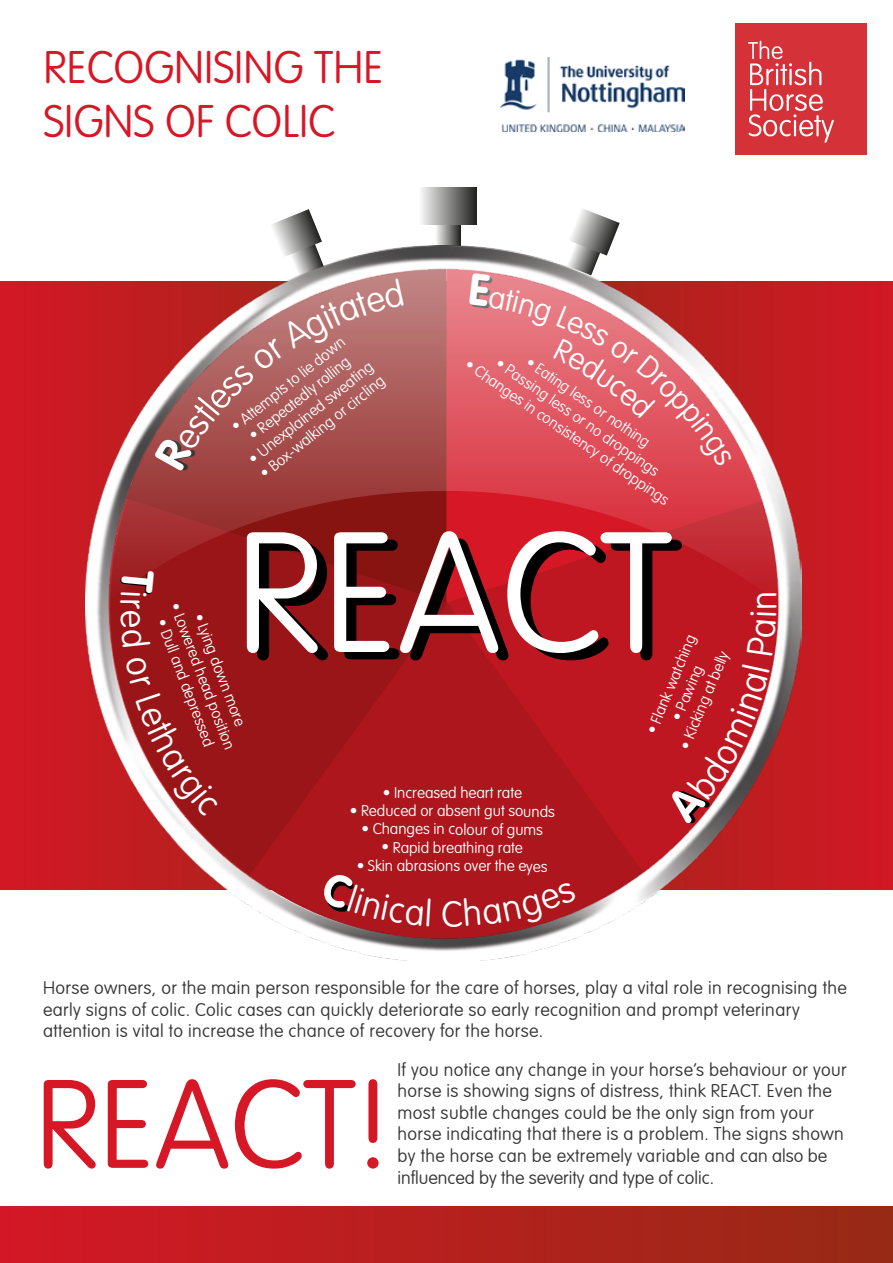
<style>
.page{position:relative;width:893px;height:1263px;background:#fff}
.page>*{position:absolute;margin:0;border:0;box-sizing:border-box;transform-origin:0 0}
.t1{font:100 168.15px "VAG Rounded Std";color:#fff}
.t2{font:100 123.45px "VAG Rounded LT";color:#d61726}
.t3{font:100 45px/54px "VAG Rounded Std";color:#d61726}
.t4{font:100 36px "VAG Rounded Std";color:#fff}
.t5{font:100 18px/21.6px "VAG Rounded LT";letter-spacing:.02em;color:#333}
.t6{font:100 15.3px "VAG Rounded Std";letter-spacing:-.005em;color:#fff}
</style>
<div class="page">
<div style="left:0;top:1206px;width:893px;height:57px;background:linear-gradient(to right,#d41726,#972a15)"></div>
<div style="left:0;top:281px;width:893px;height:608px;background:#cd1a24"></div>
<div style="left:735px;top:23px;width:132px;height:132px;background:#d43238"></div>
<svg style="left:748px;top:41px;width:86px;height:102px"></svg>
<img style="left:500px;top:57px;width:185px;height:74px">
<svg style="left:436px;top:225px;width:24px;height:20px"></svg>
<div style="left:418px;top:187px;width:59px;height:38px;background:linear-gradient(to right,#fff,#20201f)"></div>
<img style="left:85px;top:246px;width:716px;height:715px">
<svg style="left:154px;top:209px;width:250px;height:262px"></svg>
<svg style="left:664px;top:664px;width:105px;height:160px"></svg>
<svg style="left:747px;top:612px;width:29px;height:44px"></svg>
<div style="left:320px;top:871px;width:111px;height:55px;background:#ac161c"></div>
<div style="left:442px;top:881px;width:135px;height:46px;background:#ac161c"></div>
<svg style="left:469px;top:207px;width:264px;height:260px"></svg>
<svg style="left:119px;top:570px;width:34px;height:77px;background:#9a1619"></svg>
<svg style="left:125px;top:657px;width:93px;height:160px;background:#aa3739"></svg>
<h3 class="t3" style="left:43px;top:42px;width:341px">RECOGNISING THE<br>SIGNS OF COLIC</h3>
<p class="t6" style="left:228px;top:421px;width:142px;rotate:-39deg">• Attempts to lie down</p>
<p class="t6" style="left:246px;top:431px;width:126px;rotate:-39deg">• Repeatedly rolling</p>
<p class="t6" style="left:245px;top:454px;width:156px;rotate:-39deg">• Unexplained sweating</p>
<p class="t6" style="left:257px;top:469px;width:156px;rotate:-39deg">• Box-walking or circling</p>
<p class="t6" style="left:533px;top:353px;width:148px;rotate:35deg">• Eating less or nothing</p>
<p class="t6" style="left:503px;top:354px;width:196px;rotate:35deg">• Passing less or no droppings</p>
<p class="t6" style="left:472px;top:355px;width:246px;rotate:35deg">• Changes in consistency of droppings</p>
<h1 class="t1" style="left:236px;top:497px;width:438px">REACT</h1>
<p class="t6" style="left:183px;top:600px;width:157px;rotate:69deg">• Lowered head position</p>
<p class="t6" style="left:207px;top:610px;width:121px;rotate:69deg">• Lying down more</p>
<p class="t6" style="left:169px;top:616px;width:137px;rotate:69deg">• Dull and depressed</p>
<p class="t6" style="left:642px;top:730px;width:107px;rotate:-67deg">• Flank watching</p>
<p class="t6" style="left:676px;top:745px;width:106px;rotate:-67deg">• Kicking at belly</p>
<p class="t6" style="left:668px;top:717px;width:60px;rotate:-67deg">• Pawing</p>
<p class="t6" style="left:383px;top:784px;width:141px">• Increased heart rate</p>
<p class="t6" style="left:350px;top:802px;width:207px">• Reduced or absent gut sounds</p>
<p class="t6" style="left:361px;top:820px;width:183px">• Changes in colour of gums</p>
<p class="t6" style="left:381px;top:839px;width:143px">• Rapid breathing rate</p>
<p class="t6" style="left:357px;top:857px;width:192px">• Skin abrasions over the eyes</p>
<h3 class="t4" style="left:743px;top:610px;width:21px;rotate:-90deg">n</h3>
<p class="t5" style="left:43px;top:977px;width:805px">Horse owners, or the main person responsible for the care of horses, play a vital role in recognising the early signs of colic. Colic cases can quickly deteriorate so early recognition and prompt veterinary attention is vital to increase the chance of recovery for the horse.</p>
<h2 class="t2" style="left:36px;top:1054px;width:356px">REACT!</h2>
<p class="t5" style="left:398px;top:1059px;width:451px">If you notice any change in your horse’s behaviour or your horse is showing signs of distress, think REACT. Even the most subtle changes could be the only sign from your horse indicating that there is a problem. The signs shown by the horse can be extremely variable and can also be influenced by the severity and type of colic.</p>
</div>
